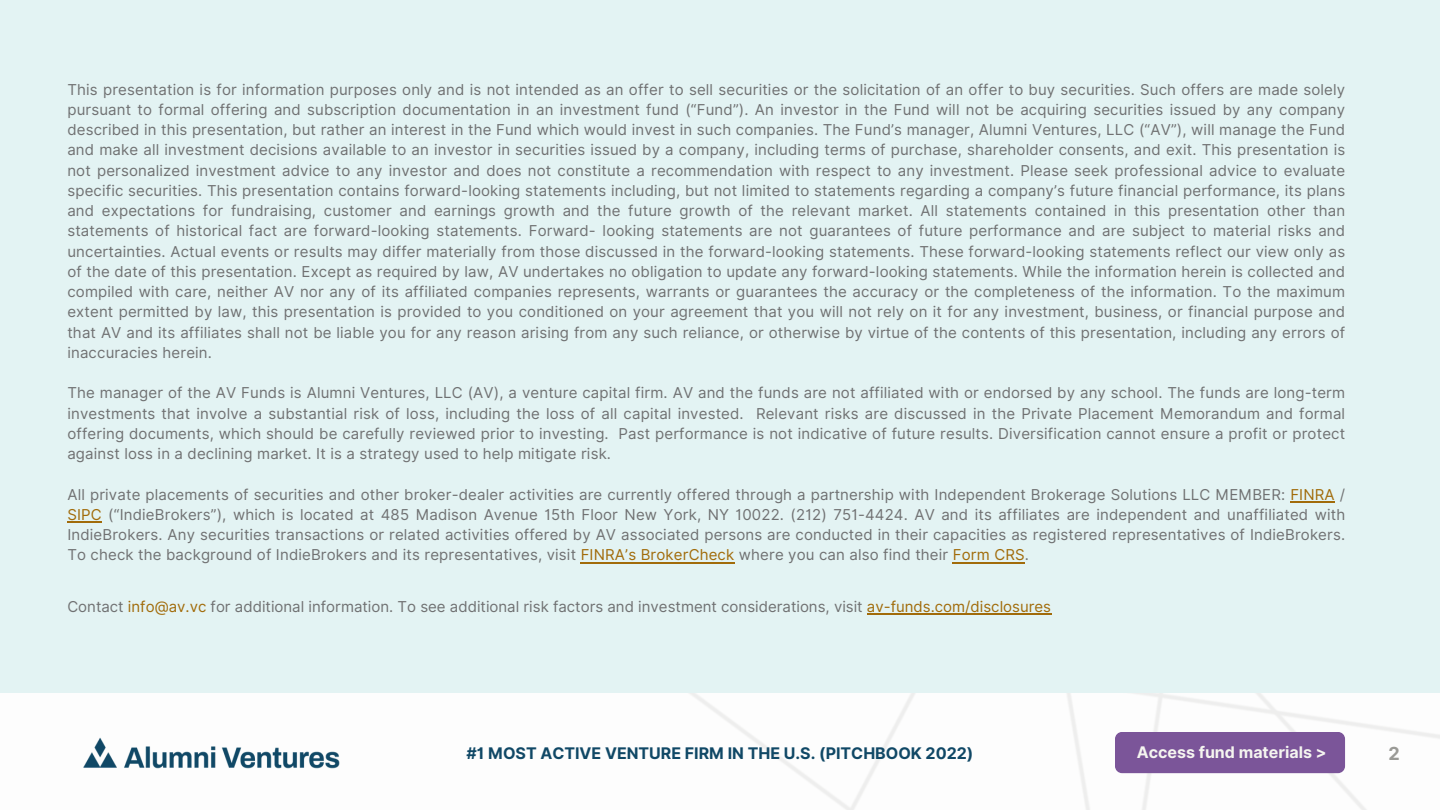
<style>
.page{position:relative;width:1440px;height:810px;background:#e3f3f3}
.page>*{position:absolute;margin:0;border:0;box-sizing:border-box;transform-origin:0 0}
.t1{font:700 18px "Inter";color:#9a9a96}
.t2{font:700 16px "Inter";color:#104866}
.t3{font:700 16px "Inter";color:#f5f5f0}
.t4{font:15px/20.2px "Inter";letter-spacing:.01em;color:#707172;text-align:justify}
.s1{color:#a16b0a}
</style>
<div class="page">
<hr style="left:1290px;top:501px;width:45px;height:2px;background:#a16b0a">
<hr style="left:67px;top:521px;width:35px;height:2px;background:#a16b0a">
<hr style="left:581px;top:562px;width:145px;height:1px;background:#a16b0a">
<hr style="left:953px;top:562px;width:72px;height:1px;background:#a16b0a">
<hr style="left:867px;top:614px;width:184px;height:1px;background:#a16b0a">
<div style="left:0;top:693px;width:1440px;height:117px;background:#fff"></div>
<img style="left:83px;top:737px;width:257px;height:32px">
<div style="left:1115px;top:732px;width:230px;height:41px;background:#7b5599;border-radius:7px"></div>
<p class="t4" style="left:67px;top:79px;width:1279px">This presentation is for information purposes only and is not intended as an offer to sell securities or the solicitation of an offer to buy securities. Such offers are made solely pursuant to formal offering and subscription documentation in an investment fund (“Fund”). An investor in the Fund will not be acquiring securities issued by any company described in this presentation, but rather an interest in the Fund which would invest in such companies. The Fund’s manager, Alumni Ventures, LLC (“AV”), will manage the Fund and make all investment decisions available to an investor in securities issued by a company, including terms of purchase, shareholder consents, and exit. This presentation is not personalized investment advice to any investor and does not constitute a recommendation with respect to any investment. Please seek professional advice to evaluate specific securities. This presentation contains forward-looking statements including, but not limited to statements regarding a company’s future financial performance, its plans and expectations for fundraising, customer and earnings growth and the future growth of the relevant market. All statements contained in this presentation other than statements of historical fact are forward-looking statements. Forward- looking statements are not guarantees of future performance and are subject to material risks and uncertainties. Actual events or results may differ materially from those discussed in the forward-looking statements. These forward-looking statements reflect our view only as of the date of this presentation. Except as required by law, AV undertakes no obligation to update any forward-looking statements. While the information herein is collected and compiled with care, neither AV nor any of its affiliated companies represents, warrants or guarantees the accuracy or the completeness of the information. To the maximum extent permitted by law, this presentation is provided to you conditioned on your agreement that you will not rely on it for any investment, business, or financial purpose and that AV and its affiliates shall not be liable you for any reason arising from any such reliance, or otherwise by virtue of the contents of this presentation, including any errors of inaccuracies herein.</p>
<p class="t4" style="left:67px;top:383px;width:1279px">The manager of the AV Funds is Alumni Ventures, LLC (AV), a venture capital firm. AV and the funds are not affiliated with or endorsed by any school. The funds are long-term investments that involve a substantial risk of loss, including the loss of all capital invested. Relevant risks are discussed in the Private Placement Memorandum and formal offering documents, which should be carefully reviewed prior to investing. Past performance is not indicative of future results. Diversification cannot ensure a profit or protect against loss in a declining market. It is a strategy used to help mitigate risk.</p>
<p class="t4" style="left:67px;top:484px;width:1279px">All private placements of securities and other broker-dealer activities are currently offered through a partnership with Independent Brokerage Solutions LLC MEMBER: <span class="s1">FINRA</span> / <span class="s1">SIPC</span> (“IndieBrokers”), which is located at 485 Madison Avenue 15th Floor New York, NY 10022. (212) 751-4424. AV and its affiliates are independent and unaffiliated with IndieBrokers. Any securities transactions or related activities offered by AV associated persons are conducted in their capacities as registered representatives of IndieBrokers.<br>To check the background of IndieBrokers and its representatives, visit <span class="s1">FINRA’s BrokerCheck</span> where you can also find their <span class="s1">Form CRS</span>.</p>
<p class="t4" style="left:67px;top:597px;width:985px">Contact <span class="s1">info@av.vc</span> for additional information. To see additional risk factors and investment considerations, visit <span class="s1">av-funds.com/disclosures</span></p>
<p class="t2" style="left:467px;top:743px;width:508px">#1 MOST ACTIVE VENTURE FIRM IN THE U.S. (PITCHBOOK 2022)</p>
<p class="t3" style="left:1137px;top:743px;width:191px">Access fund materials &gt;</p>
<p class="t1" style="left:1388px;top:743px;width:13px">2</p>
</div>
